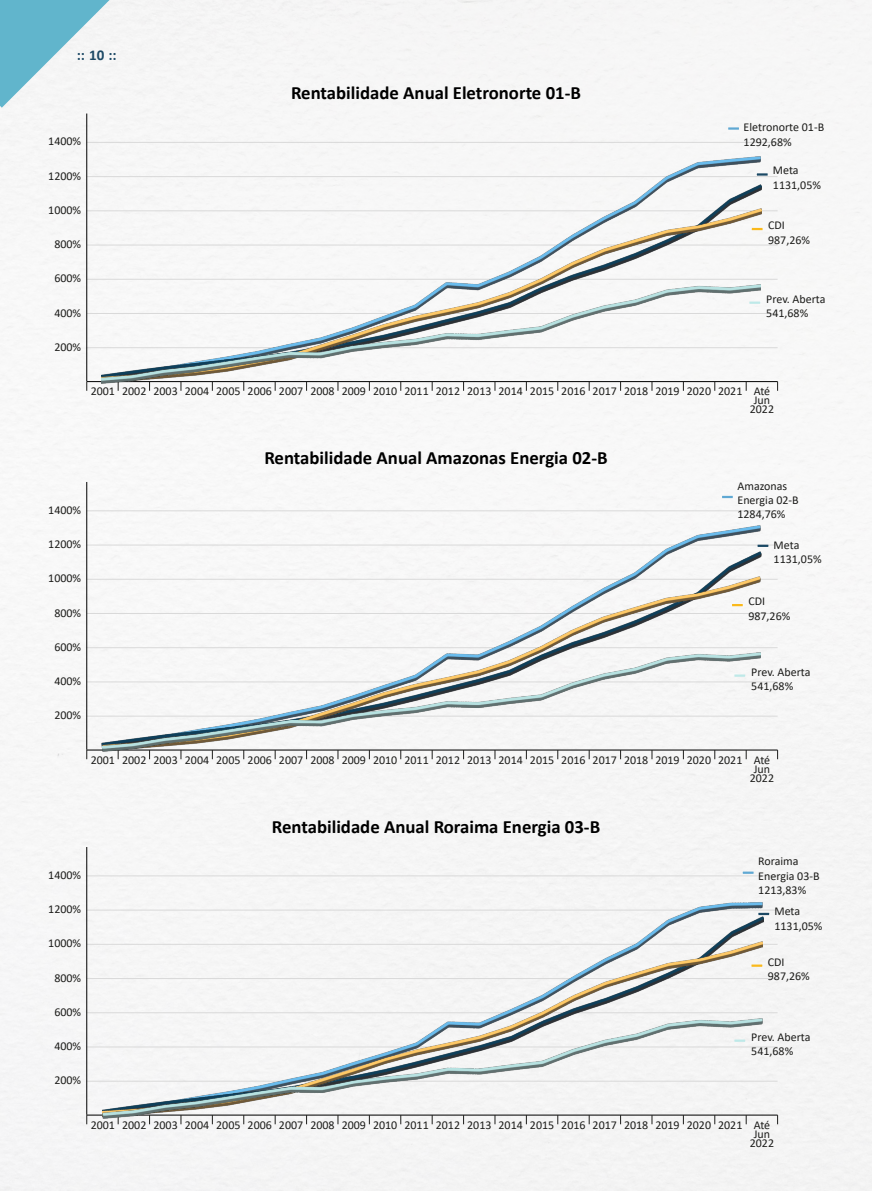
<style>
.page{position:relative;width:872px;height:1191px;background:#f6f6f6}
.page>*{position:absolute;margin:0;border:0;box-sizing:border-box;transform-origin:0 0}
.t1{font:700 18.75px "Calibri";color:#000}
.t2{font:700 15px "Calibri";color:#1d4965}
.t3{font:12px/14.4px "Calibri";color:#1d1d1b}
</style>
<div class="page">
<hr style="left:87px;top:381px;width:690px;height:1px;background:#000">
<hr style="left:87px;top:210px;width:690px;height:1px;background:#d9d9d9">
<hr style="left:87px;top:176px;width:690px;height:1px;background:#d9d9d9">
<hr style="left:87px;top:142px;width:690px;height:1px;background:#d9d9d9">
<hr style="left:87px;top:347px;width:690px;height:1px;background:#d9d9d9">
<hr style="left:87px;top:313px;width:690px;height:1px;background:#d9d9d9">
<hr style="left:87px;top:279px;width:690px;height:1px;background:#d9d9d9">
<hr style="left:87px;top:245px;width:690px;height:1px;background:#d9d9d9">
<hr style="left:86px;top:113px;width:1px;height:268px;background:#000">
<svg style="left:728px;top:127px;width:11px;height:3px"></svg>
<svg style="left:760px;top:173px;width:7px;height:3px"></svg>
<img style="left:102px;top:157px;width:658px;height:27px">
<img style="left:102px;top:184px;width:659px;height:25px">
<img style="left:102px;top:209px;width:659px;height:173px">
<img style="left:102px;top:285px;width:658px;height:98px">
<hr style="left:87px;top:749px;width:650px;height:1px;background:#ececec">
<hr style="left:87px;top:750px;width:690px;height:1px;background:#000">
<hr style="left:87px;top:579px;width:690px;height:1px;background:#d9d9d9">
<hr style="left:87px;top:545px;width:690px;height:1px;background:#d9d9d9">
<hr style="left:87px;top:510px;width:690px;height:1px;background:#d9d9d9">
<hr style="left:87px;top:716px;width:690px;height:1px;background:#d9d9d9">
<hr style="left:87px;top:681px;width:690px;height:1px;background:#d9d9d9">
<hr style="left:87px;top:647px;width:690px;height:1px;background:#d9d9d9">
<hr style="left:87px;top:613px;width:690px;height:1px;background:#d9d9d9">
<hr style="left:86px;top:482px;width:1px;height:267px;background:#000">
<svg style="left:722px;top:496px;width:10px;height:2px"></svg>
<svg style="left:760px;top:544px;width:8px;height:3px"></svg>
<img style="left:102px;top:525px;width:658px;height:26px">
<img style="left:102px;top:551px;width:659px;height:25px">
<img style="left:102px;top:576px;width:659px;height:174px">
<img style="left:102px;top:652px;width:658px;height:99px">
<hr style="left:87px;top:1114px;width:690px;height:1px;background:#000">
<hr style="left:87px;top:944px;width:690px;height:1px;background:#d9d9d9">
<hr style="left:87px;top:910px;width:690px;height:1px;background:#d9d9d9">
<hr style="left:87px;top:875px;width:690px;height:1px;background:#d9d9d9">
<hr style="left:87px;top:1081px;width:690px;height:1px;background:#d9d9d9">
<hr style="left:87px;top:1046px;width:690px;height:1px;background:#d9d9d9">
<hr style="left:87px;top:1012px;width:690px;height:1px;background:#d9d9d9">
<hr style="left:87px;top:978px;width:690px;height:1px;background:#d9d9d9">
<hr style="left:86px;top:847px;width:1px;height:267px;background:#000">
<svg style="left:743px;top:871px;width:10px;height:3px"></svg>
<img style="left:102px;top:902px;width:660px;height:14px">
<div style="left:102px;top:916px;width:661px;height:25px;background:#f5f5f5"></div>
<img style="left:102px;top:941px;width:661px;height:176px">
<img style="left:102px;top:1018px;width:660px;height:100px">
<svg style="left:758px;top:913px;width:11px;height:2px"></svg>
<svg style="left:0;top:0;width:109px;height:108px"></svg>
<p class="t2" style="left:77px;top:44px;width:41px">:: 10 ::</p>
<p class="t3" style="left:48px;top:134px;width:34px">1400%</p>
<p class="t3" style="left:48px;top:168px;width:34px">1200%</p>
<p class="t3" style="left:48px;top:202px;width:34px">1000%</p>
<p class="t3" style="left:54px;top:237px;width:28px">800%</p>
<p class="t3" style="left:54px;top:271px;width:28px">600%</p>
<p class="t3" style="left:54px;top:305px;width:28px">400%</p>
<p class="t3" style="left:54px;top:339px;width:28px">200%</p>
<h1 class="t1" style="left:291px;top:80px;width:291px">Rentabilidade Anual Eletronorte 01-B</h1>
<p class="t3" style="left:743px;top:120px;width:82px">Eletronorte 01-B<br>1292,68%</p>
<p class="t3" style="left:773px;top:163px;width:50px">Meta<br>1131,05%</p>
<p class="t3" style="left:768px;top:218px;width:43px">CDI<br>987,26%</p>
<p class="t3" style="left:766px;top:291px;width:61px">Prev. Aberta<br>541,68%</p>
<p class="t3" style="left:91px;top:384px;width:681px">2001 2002 2003 2004 2005 2006 2007 2008 2009 2010 2011 2012 2013 2014 2015 2016 2017 2018 2019 2020 2021 Até</p>
<p class="t3" style="left:753px;top:393px;width:18px">Jun</p>
<p class="t3" style="left:750px;top:402px;width:26px">2022</p>
<p class="t3" style="left:48px;top:502px;width:34px">1400%</p>
<p class="t3" style="left:48px;top:536px;width:34px">1200%</p>
<p class="t3" style="left:48px;top:571px;width:34px">1000%</p>
<p class="t3" style="left:54px;top:605px;width:28px">800%</p>
<p class="t3" style="left:54px;top:639px;width:28px">600%</p>
<p class="t3" style="left:54px;top:673px;width:28px">400%</p>
<p class="t3" style="left:54px;top:707px;width:28px">200%</p>
<h1 class="t1" style="left:264px;top:445px;width:345px">Rentabilidade Anual Amazonas Energia 02-B</h1>
<p class="t3" style="left:737px;top:478px;width:63px">Amazonas<br>Energia 02-B<br>1284,76%</p>
<p class="t3" style="left:773px;top:537px;width:50px">Meta<br>1131,05%</p>
<p class="t3" style="left:748px;top:593px;width:43px">CDI<br>987,26%</p>
<p class="t3" style="left:751px;top:664px;width:61px">Prev. Aberta<br>541,68%</p>
<p class="t3" style="left:91px;top:752px;width:681px">2001 2002 2003 2004 2005 2006 2007 2008 2009 2010 2011 2012 2013 2014 2015 2016 2017 2018 2019 2020 2021 Até</p>
<p class="t3" style="left:753px;top:761px;width:18px">Jun</p>
<p class="t3" style="left:750px;top:770px;width:26px">2022</p>
<p class="t3" style="left:48px;top:867px;width:34px">1400%</p>
<p class="t3" style="left:48px;top:901px;width:34px">1200%</p>
<p class="t3" style="left:48px;top:936px;width:34px">1000%</p>
<p class="t3" style="left:54px;top:970px;width:28px">800%</p>
<p class="t3" style="left:54px;top:1004px;width:28px">600%</p>
<p class="t3" style="left:54px;top:1038px;width:28px">400%</p>
<p class="t3" style="left:54px;top:1072px;width:28px">200%</p>
<h1 class="t1" style="left:272px;top:813px;width:330px">Rentabilidade Anual Roraima Energia 03-B</h1>
<p class="t3" style="left:758px;top:853px;width:63px">Roraima<br>Energia 03-B<br>1213,83%</p>
<p class="t3" style="left:774px;top:904px;width:50px">Meta<br>1131,05%</p>
<p class="t3" style="left:768px;top:954px;width:43px">CDI<br>987,26%</p>
<p class="t3" style="left:751px;top:1029px;width:61px">Prev. Aberta<br>541,68%</p>
<p class="t3" style="left:91px;top:1117px;width:681px">2001 2002 2003 2004 2005 2006 2007 2008 2009 2010 2011 2012 2013 2014 2015 2016 2017 2018 2019 2020 2021 Até</p>
<p class="t3" style="left:753px;top:1126px;width:18px">Jun</p>
<p class="t3" style="left:750px;top:1135px;width:26px">2022</p>
</div>
